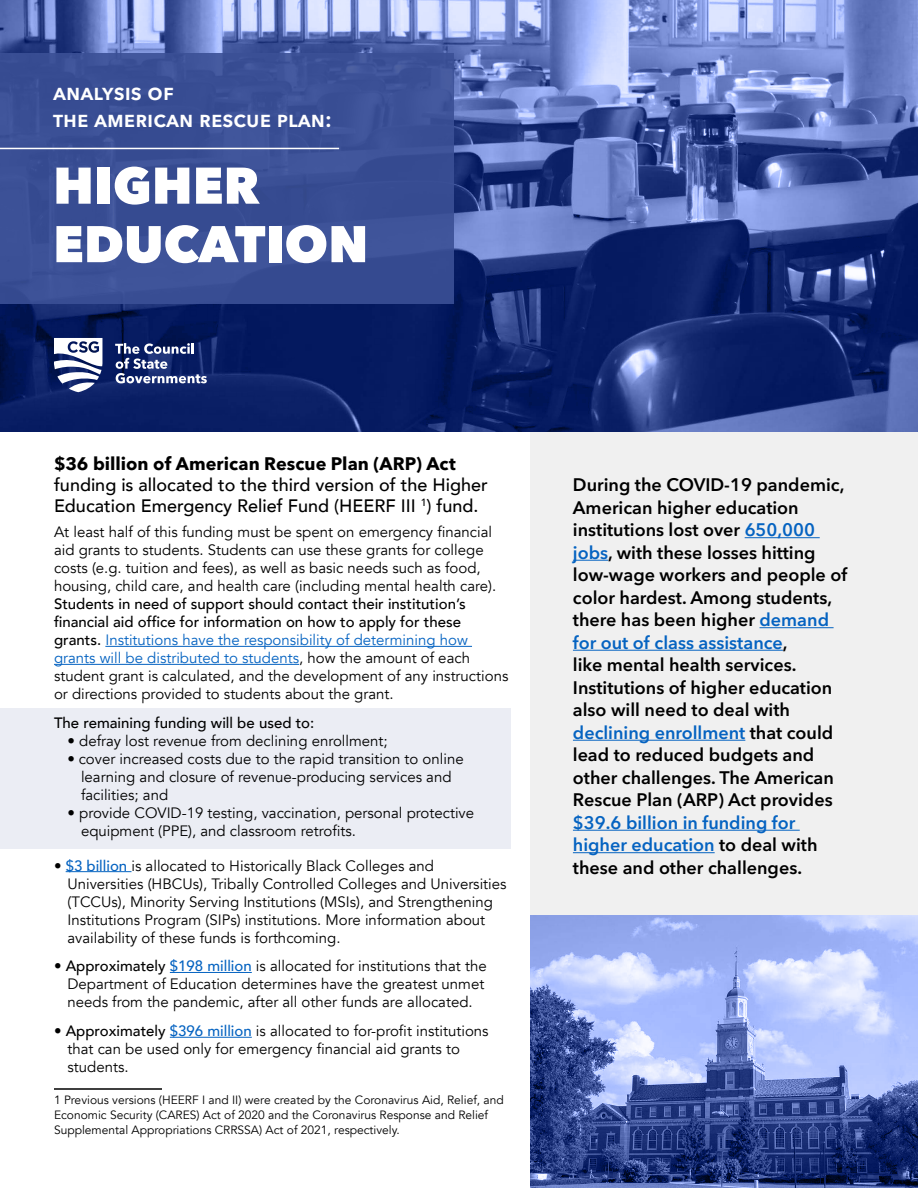
<style>
.page{position:relative;width:918px;height:1188px;background:#fff}
.page>*{position:absolute;margin:0;border:0;box-sizing:border-box;transform-origin:0 0}
.t1{font:800 51px/58.5px "Avenir Next LT Pro";color:#fff}
.t2{font:600 22.5px/27px "Avenir Next LT Pro";letter-spacing:.03em;color:#fff}
.t3{font:600 18px/22.5px "Avenir Next LT Pro";color:#000}
.t4{font:500 18px/21px "Avenir";color:#000}
.t5{font:600 18px/22.5px "Avenir Next LT Pro";color:#0563c1}
.t6{font:700 18px "Avenir Next LT Pro";color:#000}
.t7{font:15px/18px "Avenir";color:#000}
.t8{font:500 15px "Avenir";color:#000}
.t9{font:12px/15px "Avenir";color:#000}
.s1{font-weight:500}
.s2{color:#0563c1}
.s3{font-family:"Avenir Next"}
.s4{font-weight:500;color:#0563c1}
.s5{color:#000}
</style>
<div class="page">
<div style="left:0;top:708px;width:511px;height:141px;background:#ebedf4"></div>
<svg style="left:0;top:0;width:918px;height:432px;background:#3e5295"></svg>
<div style="left:530px;top:432px;width:388px;height:484px;background:#f0f0f0"></div>
<div style="left:0;top:53px;width:453px;height:251px;background:#3b5096"></div>
<hr style="left:0;top:148px;width:339px;height:1px;background:#fff">
<svg style="left:115px;top:343px;width:92px;height:40px;background:#4b5b8d"></svg>
<svg style="left:54px;top:338px;width:49px;height:54px"></svg>
<hr style="left:745px;top:537px;width:75px;height:1px;background:#0563c1">
<hr style="left:573px;top:560px;width:35px;height:1px;background:#0563c1">
<hr style="left:760px;top:627px;width:74px;height:1px;background:#0563c1">
<hr style="left:573px;top:650px;width:210px;height:1px;background:#0563c1">
<hr style="left:573px;top:740px;width:172px;height:1px;background:#0563c1">
<hr style="left:573px;top:830px;width:227px;height:1px;background:#0563c1">
<hr style="left:573px;top:852px;width:142px;height:1px;background:#0563c1">
<hr style="left:105px;top:646px;width:367px;height:1px;background:#0563c1">
<hr style="left:54px;top:664px;width:245px;height:1px;background:#0563c1">
<hr style="left:66px;top:871px;width:66px;height:1px;background:#0563c1">
<hr style="left:170px;top:972px;width:82px;height:1px;background:#0563c1">
<hr style="left:170px;top:1037px;width:82px;height:1px;background:#0563c1">
<hr style="left:54px;top:1088px;width:108px;height:2px;background:#000">
<svg style="left:530px;top:916px;width:388px;height:272px;background:#7689c6"></svg>
<h2 class="t2" style="left:53px;top:79px;width:280px">analysis of<br>the american rescue plan:</h2>
<h1 class="t1" style="left:53px;top:156px;width:317px">HIGHER<br>EDUCATION</h1>
<p class="t6" style="left:54px;top:452px;width:403px">$36 billion of American Rescue Plan (ARP) Act</p>
<p class="t4" style="left:54px;top:473px;width:435px">funding is allocated to the third version of the Higher<br>Education Emergency Relief Fund (HEERF III <sup>1</sup>) fund.</p>
<p class="t7" style="left:54px;top:523px;width:444px">At least half of this funding must be spent on emergency financial aid grants to students. Students can use these grants for college costs (e.g. tuition and fees), as well as basic needs such as food, housing, child care, and health care (including mental health care).</p>
<p class="t7" style="left:54px;top:595px;width:456px"><span class="s1">Students in need of support should contact their institution’s financial aid office for information on how to apply for these grants.</span> <span class="s2">Institutions have the responsibility of determining how grants will be distributed to students</span>, how the amount of each student grant is calculated, and the development of any instructions or directions provided to students about the grant.</p>
<p class="t8" style="left:54px;top:710px;width:262px">The remaining funding will be used to:</p>
<p class="t7" style="left:68px;top:732px;width:322px">• defray lost revenue from declining enrollment;</p>
<p class="t7" style="left:81px;top:750px;width:384px;text-indent:-14px"><span class="s3">•</span> cover increased costs due to the rapid transition to online learning and closure of revenue-producing services and facilities; and</p>
<p class="t7" style="left:81px;top:804px;width:395px;text-indent:-14px">• provide COVID-19 testing, vaccination, personal protective equipment (PPE), and classroom retrofits.</p>
<p class="t7" style="left:68px;top:857px;width:441px;text-indent:-14px">• <span class="s4">$3 billion</span> is allocated to Historically Black Colleges and Universities (HBCUs), Tribally Controlled Colleges and Universities (TCCUs), Minority Serving Institutions (MSIs), and Strengthening Institutions Program (SIPs) institutions. More information about availability of these funds is forthcoming.</p>
<p class="t7" style="left:68px;top:957px;width:421px;text-indent:-14px">• <span class="s1">Approximately</span> <span class="s4">$198 million</span> is allocated for institutions that the<br>Department of Education determines have the greatest unmet needs from the pandemic, after all other funds are allocated.</p>
<p class="t7" style="left:68px;top:1022px;width:423px;text-indent:-14px">• <span class="s1">Approximately</span> <span class="s4">$396 million</span> is allocated to for-profit institutions that can be used only for emergency financial aid grants to students.</p>
<p class="t9" style="left:54px;top:1093px;width:451px">1 Previous versions (HEERF I and II) were created by the Coronavirus Aid, Relief, and<br>Economic Security (CARES) Act of 2020 and the Coronavirus Response and Relief<br>Supplemental Appropriations CRRSSA) Act of 2021, respectively.</p>
<p class="t3" style="left:573px;top:474px;width:276px">During the COVID-19 pandemic,<br>American higher education institutions lost over <span class="s2">650,000 jobs</span>, with these losses hitting low-wage workers and people of color hardest. Among students, there has been higher <span class="s2">demand for out of class assistance</span>,<br>like mental health services.<br>Institutions of higher education also will need to deal with <span class="s2">declining enrollment</span> that could lead to reduced budgets and other challenges. The American<br>Rescue Plan (ARP) Act provides</p>
<p class="t5" style="left:573px;top:811px;width:246px">$39.6 billion in funding for higher education <span class="s5">to deal with these and other challenges.</span></p>
</div>
